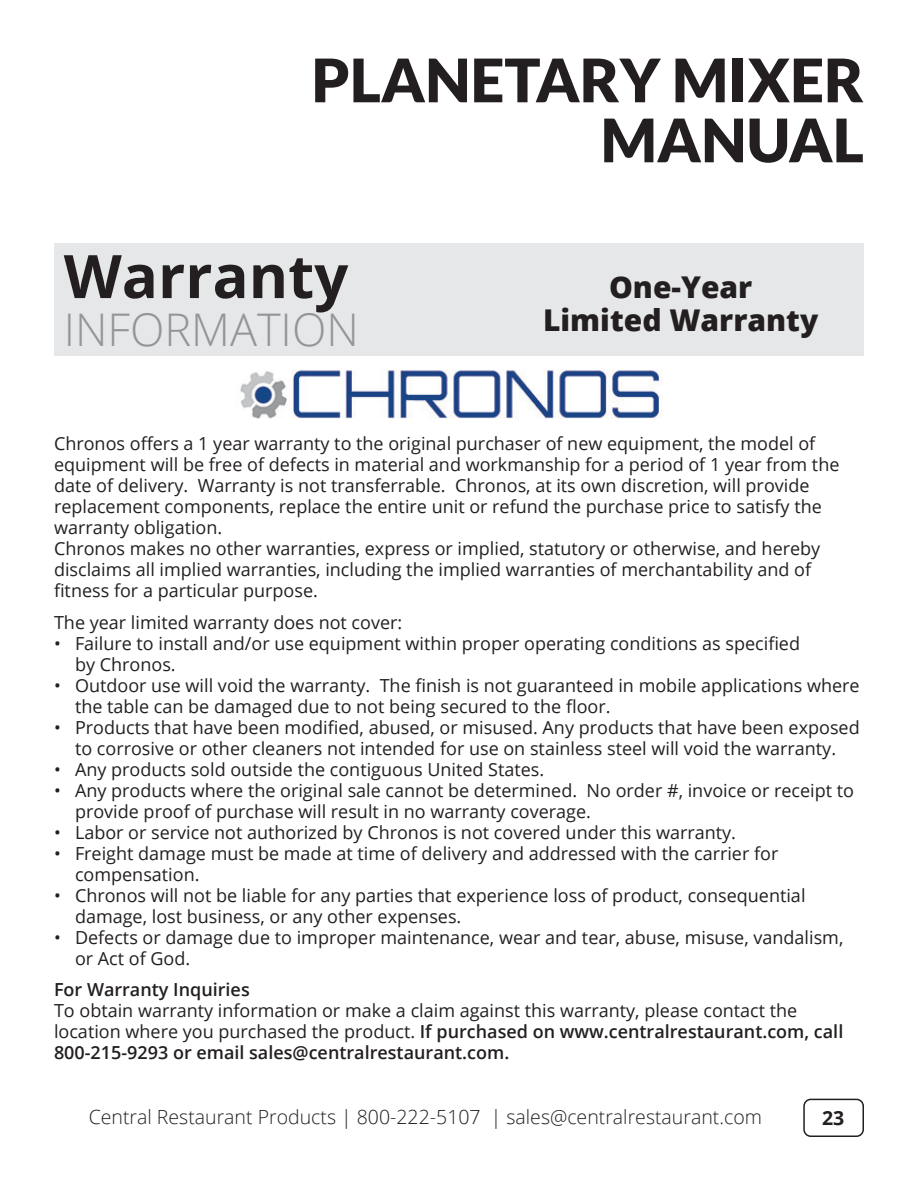
<style>
.page{position:relative;width:918px;height:1188px;background:#fff}
.page>*{position:absolute;margin:0;border:0;box-sizing:border-box;transform-origin:0 0}
.t1{font:900 60px/60px "Lato";color:#231f20;text-align:right}
.t2{font:700 60px "Open Sans";color:#231f20}
.t3{font:300 45px "Open Sans";color:#939598}
.t4{font:800 30px "Open Sans";color:#231f20}
.t5{font:300 19.5px "Open Sans";color:#231f20}
.t6{font:700 19.5px "Open Sans";color:#231f20}
.t7{font:18px/21px "Open Sans";color:#231f20}
.t8{font:600 18px "Open Sans";color:#231f20}
.s1{font-weight:600}
</style>
<div class="page">
<div style="left:803px;top:1099px;width:61px;height:38px;border:2px solid #231f20;border-radius:7px"></div>
<div style="left:54px;top:243px;width:810px;height:112px;background:#e6e7e9"></div>
<img style="left:240px;top:369px;width:423px;height:50px">
<h1 class="t1" style="left:312px;top:49px;width:554px">PLANETARY MIXER<br>MANUAL</h1>
<p class="t2" style="left:64px;top:234px;width:286px">Warranty</p>
<p class="t3" style="left:64px;top:299px;width:297px">INFORMATION</p>
<p class="t4" style="left:609px;top:265px;width:145px">One-Year</p>
<p class="t4" style="left:543px;top:298px;width:277px">Limited Warranty</p>
<p class="t7" style="left:54px;top:433px;width:787px">Chronos offers a 1 year warranty to the original purchaser of new equipment, the model of equipment will be free of defects in material and workmanship for a period of 1 year from the date of delivery. Warranty is not transferrable. Chronos, at its own discretion, will provide replacement components, replace the entire unit or refund the purchase price to satisfy the warranty obligation.</p>
<p class="t7" style="left:54px;top:538px;width:768px">Chronos makes no other warranties, express or implied, statutory or otherwise, and hereby disclaims all implied warranties, including the implied warranties of merchantability and of fitness for a particular purpose.</p>
<p class="t7" style="left:54px;top:611px;width:350px">The year limited warranty does not cover:</p>
<p class="t7" style="left:54px;top:632px;width:748px">• Failure to install and/or use equipment within proper operating conditions as specified</p>
<p class="t7" style="left:75px;top:653px;width:102px">by Chronos.</p>
<p class="t7" style="left:54px;top:674px;width:807px">• Outdoor use will void the warranty. The finish is not guaranteed in mobile applications where</p>
<p class="t7" style="left:75px;top:695px;width:537px">the table can be damaged due to not being secured to the floor.</p>
<p class="t7" style="left:54px;top:716px;width:807px">• Products that have been modified, abused, or misused. Any products that have been exposed</p>
<p class="t7" style="left:75px;top:737px;width:763px">to corrosive or other cleaners not intended for use on stainless steel will void the warranty.</p>
<p class="t7" style="left:54px;top:758px;width:492px">• Any products sold outside the contiguous United States.</p>
<p class="t7" style="left:54px;top:779px;width:802px">• Any products where the original sale cannot be determined. No order #, invoice or receipt to</p>
<p class="t7" style="left:75px;top:800px;width:518px">provide proof of purchase will result in no warranty coverage.</p>
<p class="t7" style="left:54px;top:821px;width:684px">• Labor or service not authorized by Chronos is not covered under this warranty.</p>
<p class="t7" style="left:54px;top:842px;width:726px">• Freight damage must be made at time of delivery and addressed with the carrier for</p>
<p class="t7" style="left:75px;top:863px;width:126px">compensation.</p>
<p class="t7" style="left:54px;top:884px;width:753px">• Chronos will not be liable for any parties that experience loss of product, consequential</p>
<p class="t7" style="left:75px;top:905px;width:388px">damage, lost business, or any other expenses.</p>
<p class="t7" style="left:54px;top:926px;width:791px">• Defects or damage due to improper maintenance, wear and tear, abuse, misuse, vandalism,</p>
<p class="t7" style="left:75px;top:947px;width:117px">or Act of God.</p>
<p class="t8" style="left:54px;top:977px;width:197px">For Warranty Inquiries</p>
<p class="t7" style="left:54px;top:1000px;width:791px">To obtain warranty information or make a claim against this warranty, please contact the location where you purchased the product. <span class="s1">If purchased on www.centralrestaurant.com, call<br>800-215-9293 or email sales@centralrestaurant.com.</span></p>
<p class="t5" style="left:89px;top:1104px;width:675px">Central Restaurant Products | 800-222-5107 | sales@centralrestaurant.com</p>
<p class="t6" style="left:822px;top:1104px;width:24px">23</p>
</div>
